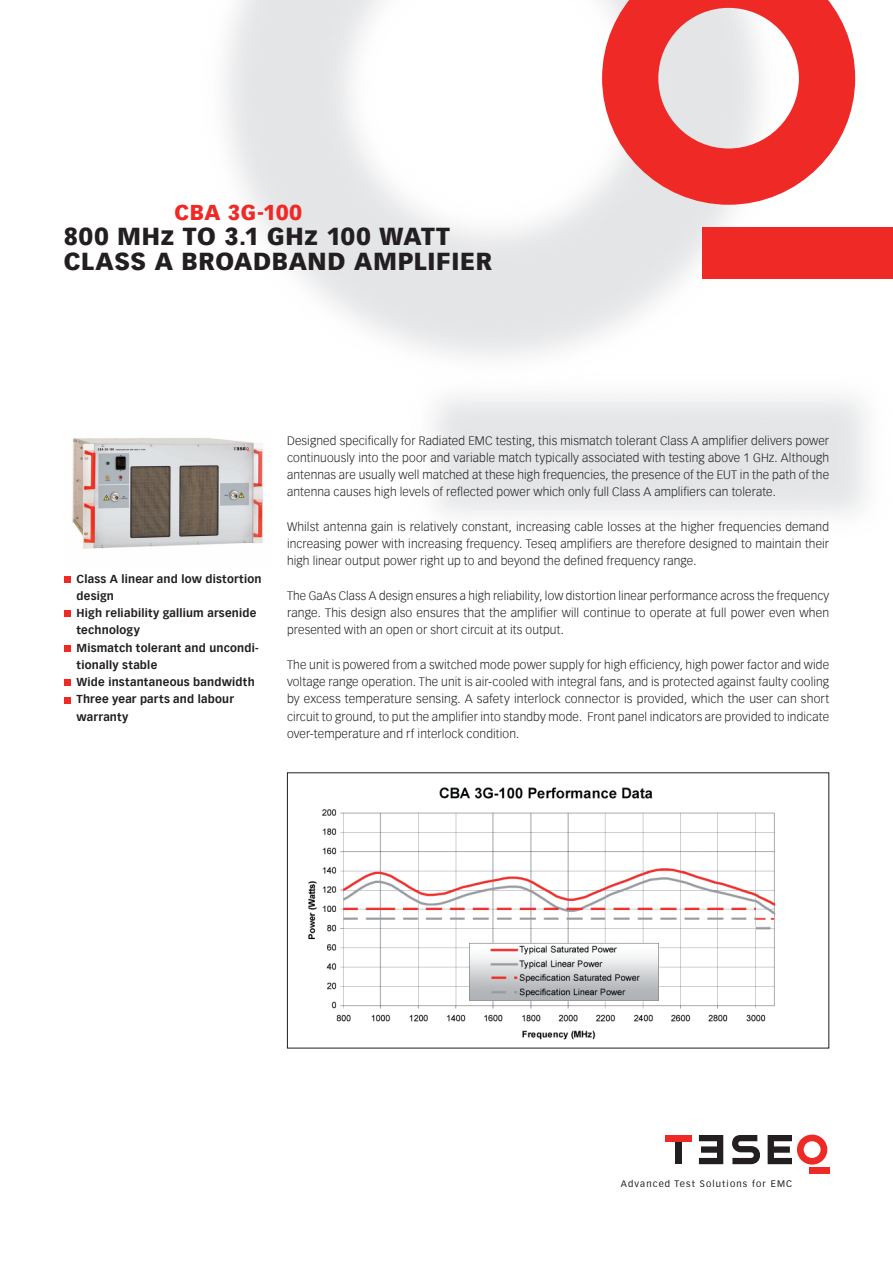
<style>
.page{position:relative;width:893px;height:1263px;background:#fff}
.page>*{position:absolute;margin:0;border:0;box-sizing:border-box;transform-origin:0 0}
.t1{font:900 24px/25.5px "Vectora Com";letter-spacing:.03em;color:#231f20}
.t2{font:900 21px "Vectora Com";letter-spacing:.025em;color:#ee2926}
.t3{font:300 12px/17.2px "Vectora Com";letter-spacing:.01em;color:#231f20;text-align:justify}
.t4{font:700 11.25px/17.2px "Vectora Com";letter-spacing:.02em;color:#231f20}
.t5{font:9.15px "Vectora Com";letter-spacing:.125em;color:#231f20}
</style>
<div class="page">
<div style="left:809px;top:1167px;width:20px;height:6px;background:#ee2926"></div>
<svg style="left:768px;top:1134px;width:59px;height:30px"></svg>
<svg style="left:699px;top:1135px;width:24px;height:29px"></svg>
<div style="left:675px;top:1141px;width:7px;height:23px;background:#231f20"></div>
<div style="left:665px;top:1135px;width:27px;height:6px;background:#ee2926"></div>
<svg style="left:732px;top:1135px;width:28px;height:29px"></svg>
<img style="left:225px;top:0;width:668px;height:516px">
<div style="left:702px;top:228px;width:191px;height:51px;background:#ee2926"></div>
<svg style="left:602px;top:0;width:253px;height:205px;fill:#ee2926"></svg>
<img style="left:72px;top:429px;width:198px;height:120px">
<img style="left:308px;top:787px;width:468px;height:253px">
<div style="left:64px;top:576px;width:7px;height:7px;background:#ee2926"></div>
<div style="left:64px;top:610px;width:7px;height:7px;background:#ee2926"></div>
<div style="left:64px;top:645px;width:7px;height:7px;background:#ee2926"></div>
<div style="left:64px;top:679px;width:7px;height:7px;background:#ee2926"></div>
<div style="left:64px;top:697px;width:7px;height:6px;background:#ee2926"></div>
<h2 class="t2" style="left:174px;top:200px;width:129px">CBA 3G-100</h2>
<h1 class="t1" style="left:64px;top:223px;width:430px">800 MHz TO 3.1 GHz 100 WATT<br>CLASS A BROADBAND AMPLIFIER</h1>
<p class="t4" style="left:77px;top:570px;width:187px">Class A linear and low distortion design<br>High reliability gallium arsenide technology<br>Mismatch tolerant and uncondi&shy;tionally stable<br>Wide instantaneous bandwidth<br>Three year parts and labour warranty</p>
<p class="t3" style="left:287px;top:432px;width:544px">Designed specifically for Radiated EMC testing, this mismatch tolerant Class A amplifier delivers power continuously into the poor and variable match typically associated with testing above 1 GHz. Although antennas are usually well matched at these high frequencies, the presence of the EUT in the path of the antenna causes high levels of reflected power which only full Class A amplifiers can tolerate.</p>
<p class="t3" style="left:287px;top:518px;width:544px">Whilst antenna gain is relatively constant, increasing cable losses at the higher frequencies demand increasing power with increasing frequency. Teseq amplifiers are therefore designed to maintain their high linear output power right up to and beyond the defined frequency range.</p>
<p class="t3" style="left:287px;top:587px;width:544px">The GaAs Class A design ensures a high reliability, low distortion linear performance across the frequency range. This design also ensures that the amplifier will continue to operate at full power even when presented with an open or short circuit at its output.</p>
<p class="t3" style="left:287px;top:656px;width:544px">The unit is powered from a switched mode power supply for high efficiency, high power factor and wide voltage range operation. The unit is air-cooled with integral fans, and is protected against faulty cooling by excess temperature sensing. A safety interlock connector is provided, which the user can short circuit to ground, to put the amplifier into standby mode. Front panel indicators are provided to indicate over-temperature and rf interlock condition.</p>
<p class="t5" style="left:621px;top:1178px;width:173px">Advanced Test Solutions for EMC</p>
</div>
